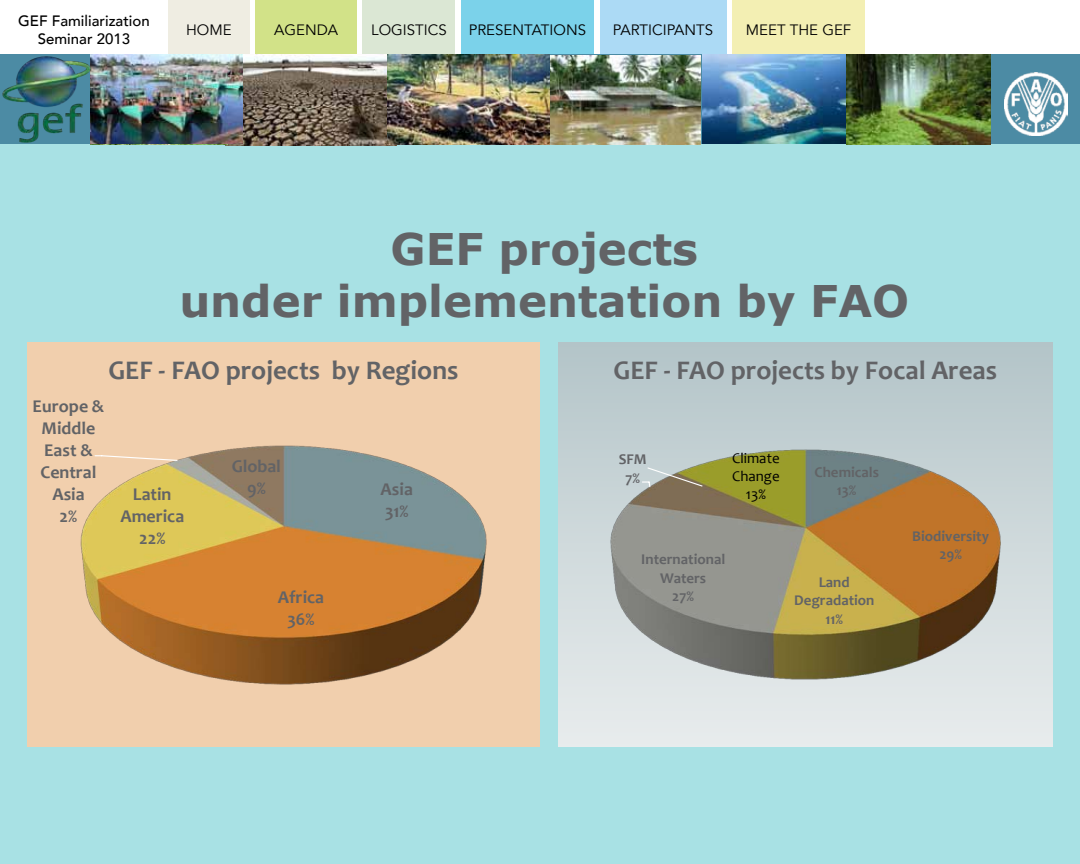
<style>
.page{position:relative;width:1080px;height:864px;background:#fff}
.page>*{position:absolute;margin:0;border:0;box-sizing:border-box;transform-origin:0 0}
.t1{font:700 43.5px/52.2px "Verdana";color:#626366;text-align:center}
.t2{font:700 27px "Candara";color:#626366}
.t3{font:700 18px/21.9px "Candara";color:#626366;text-align:center}
.t4{font:700 15px/18.3px "Candara";letter-spacing:.005em;color:#626366;text-align:center}
.t5{font:15px "Avenir";color:#000}
.t6{font:500 15px/18px "Avenir";color:#000;text-align:center}
.t7{font:15px/18px "Candara";color:#000;text-align:center}
</style>
<div class="page">
<div style="left:168px;top:0;width:82px;height:54px;background:#efede2"></div>
<div style="left:600px;top:0;width:126px;height:54px;background:#acdaf5"></div>
<div style="left:363px;top:0;width:92px;height:54px;background:#dbe7d4"></div>
<div style="left:732px;top:0;width:133px;height:54px;background:#f3efb3"></div>
<div style="left:256px;top:0;width:101px;height:54px;background:#d2e288"></div>
<div style="left:461px;top:0;width:133px;height:54px;background:#7bd2ea"></div>
<div style="left:0;top:54px;width:1080px;height:810px;background:#a8e1e4"></div>
<img style="left:92px;top:54px;width:988px;height:90px">
<img style="left:228px;top:54px;width:159px;height:92px">
<img style="left:387px;top:54px;width:162px;height:90px">
<img style="left:846px;top:54px;width:144px;height:90px">
<img style="left:0;top:54px;width:92px;height:90px">
<div style="left:27px;top:342px;width:513px;height:405px;background:#f1cfad"></div>
<img style="left:80px;top:445px;width:407px;height:240px">
<svg style="left:94px;top:455px;width:84px;height:7px"></svg>
<div style="left:558px;top:342px;width:495px;height:405px;background:linear-gradient(to bottom,#b4c5c9,#e9eded)"></div>
<img style="left:606px;top:428px;width:400px;height:280px">
<svg style="left:641px;top:467px;width:62px;height:21px"></svg>
<p class="t6" style="left:18px;top:10px;width:133px">GEF Familiarization<br>Seminar 2013</p>
<p class="t5" style="left:186px;top:20px;width:47px">HOME</p>
<p class="t5" style="left:274px;top:20px;width:65px">AGENDA</p>
<p class="t5" style="left:371px;top:20px;width:77px">LOGISTICS</p>
<p class="t5" style="left:469px;top:20px;width:119px">PRESENTATIONS</p>
<p class="t5" style="left:613px;top:20px;width:102px">PARTICIPANTS</p>
<p class="t5" style="left:746px;top:20px;width:107px">MEET THE GEF</p>
<h1 class="t1" style="left:179px;top:222px;width:731px">GEF projects<br>under implementation by FAO</h1>
<h2 class="t2" style="left:109px;top:353px;width:351px">GEF - FAO projects by Regions</h2>
<p class="t3" style="left:33px;top:395px;width:73px">Europe &amp;<br>Middle<br>East &amp;<br>Central<br>Asia<br>2%</p>
<p class="t3" style="left:120px;top:483px;width:65px">Latin<br>America<br>22%</p>
<p class="t3" style="left:232px;top:455px;width:51px">Global<br>9%</p>
<p class="t3" style="left:278px;top:586px;width:48px">Africa<br>36%</p>
<p class="t3" style="left:381px;top:478px;width:34px;text-align:left">Asia<br>31%</p>
<h2 class="t2" style="left:614px;top:353px;width:385px">GEF - FAO projects by Focal Areas</h2>
<p class="t4" style="left:619px;top:450px;width:30px">SFM<br>7%</p>
<p class="t7" style="left:732px;top:449px;width:49px">Climate<br>Change<br>13%</p>
<p class="t4" style="left:814px;top:462px;width:66px">Chemicals<br>13%</p>
<p class="t4" style="left:641px;top:550px;width:85px">International<br>Waters<br>27%</p>
<p class="t4" style="left:794px;top:573px;width:82px">Land<br>Degradation<br>11%</p>
<p class="t4" style="left:912px;top:527px;width:78px">Biodiversity<br>29%</p>
</div>
